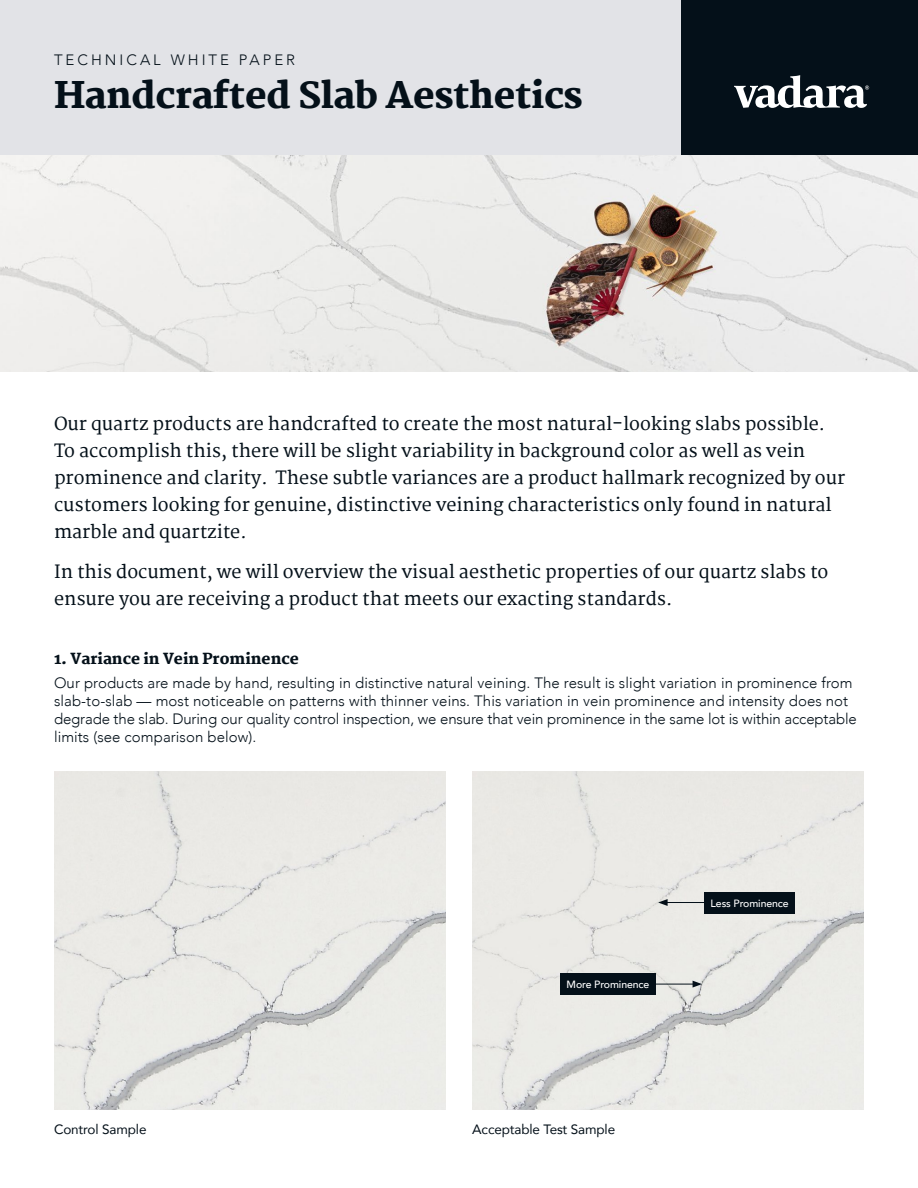
<style>
.page{position:relative;width:918px;height:1188px;background:#fff}
.page>*{position:absolute;margin:0;border:0;box-sizing:border-box;transform-origin:0 0}
.t1{font:800 36px "Martel";letter-spacing:-.01em;color:#041019}
.t2{font:600 18px/27px "Martel";color:#041019}
.t3{font:300 15px/18px "Avenir";letter-spacing:.005em;color:#041019}
.t4{font:800 15px "Martel";color:#041019}
.t5{font:300 15px "Avenir";letter-spacing:.2em;color:#041019}
.t6{font:13.5px "Avenir";letter-spacing:-.01em;color:#041019}
.t7{font:500 10.5px "Avenir";letter-spacing:-.01em;color:#fff}
</style>
<div class="page">
<div style="left:0;top:0;width:682px;height:155px;background:#e2e3e7"></div>
<div style="left:682px;top:0;width:236px;height:155px;background:#041019"></div>
<svg style="left:734px;top:75px;width:135px;height:33px"></svg>
<img style="left:0;top:155px;width:918px;height:216px">
<img style="left:54px;top:772px;width:392px;height:337px">
<div style="left:472px;top:772px;width:392px;height:337px;background:#ebeae6"></div>
<hr style="left:633px;top:984px;width:62px;height:1px;background:#041019">
<svg style="left:693px;top:981px;width:9px;height:7px"></svg>
<div style="left:560px;top:973px;width:96px;height:22px;background:#041019"></div>
<hr style="left:665px;top:902px;width:62px;height:1px;background:#041019">
<svg style="left:658px;top:899px;width:10px;height:7px"></svg>
<div style="left:705px;top:892px;width:90px;height:21px;background:#041019"></div>
<p class="t5" style="left:54px;top:51px;width:243px">TECHNICAL WHITE PAPER</p>
<h1 class="t1" style="left:54px;top:74px;width:530px">Handcrafted Slab Aesthetics</h1>
<p class="t2" style="left:54px;top:410px;width:793px">Our quartz products are handcrafted to create the most natural-looking slabs possible.<br>To accomplish this, there will be slight variability in background color as well as vein prominence and clarity. These subtle variances are a product hallmark recognized by our customers looking for genuine, distinctive veining characteristics only found in natural marble and quartzite.</p>
<p class="t2" style="left:54px;top:559px;width:776px">In this document, we will overview the visual aesthetic properties of our quartz slabs to ensure you are receiving a product that meets our exacting standards.</p>
<p class="t4" style="left:54px;top:650px;width:246px">1. Variance in Vein Prominence</p>
<p class="t3" style="left:54px;top:674px;width:804px">Our products are made by hand, resulting in distinctive natural veining. The result is slight variation in prominence from slab-to-slab — most noticeable on patterns with thinner veins. This variation in vein prominence and intensity does not degrade the slab. During our quality control inspection, we ensure that vein prominence in the same lot is within acceptable limits (see comparison below).</p>
<p class="t7" style="left:567px;top:975px;width:84px">More Prominence</p>
<p class="t6" style="left:54px;top:1118px;width:94px">Control Sample</p>
<p class="t6" style="left:472px;top:1118px;width:144px">Acceptable Test Sample</p>
<p class="t7" style="left:711px;top:894px;width:80px">Less Prominence</p>
</div>
